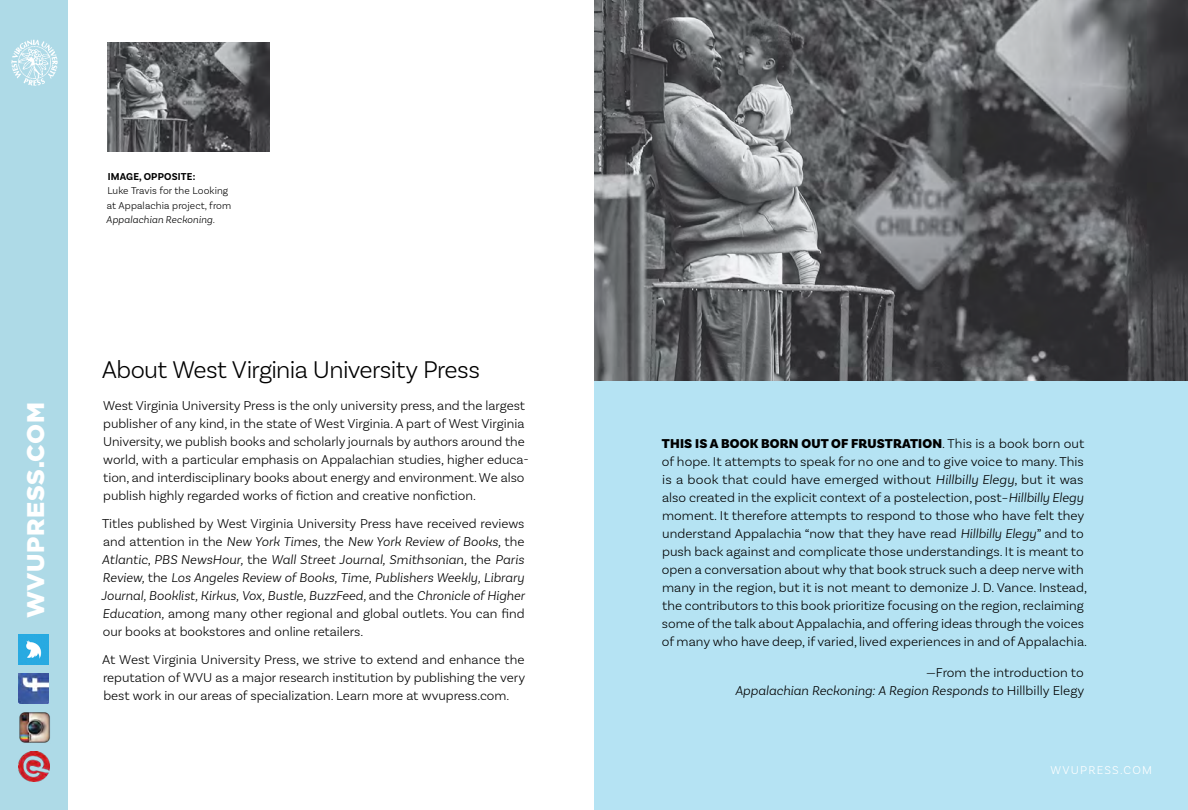
<style>
.page{position:relative;width:1188px;height:810px;background:#fff}
.page>*{position:absolute;margin:0;border:0;box-sizing:border-box;transform-origin:0 0}
.t1{font:300 25.5px "Basic Sans";letter-spacing:-.025em;color:#000}
.t2{font:900 24.15px "Gotham HTF";letter-spacing:.03em;color:#fff}
.t3{font:300 13.5px/18px "Basic Sans";color:#000}
.t4{font:italic 300 13.5px/18px "Basic Sans";color:#000;text-align:justify}
.t5{font:300 12px "Basic Sans";letter-spacing:.1em;color:#fff}
.t6{font:300 10.5px/14.4px "Basic Sans";letter-spacing:.01em;color:#000101}
.t7{font:italic 300 10.5px "Basic Sans";letter-spacing:.01em;color:#000101}
.t8{font:700 10.5px "Basic Sans";letter-spacing:.02em;color:#000101}
.s1{font-style:normal}
.s2{font-weight:900}
.s3{font-style:italic}
</style>
<div class="page">
<div style="left:594px;top:0;width:594px;height:810px;background:#b5e3f3"></div>
<img style="left:594px;top:0;width:594px;height:380px">
<div style="left:0;top:0;width:68px;height:810px;background:#aedae7"></div>
<img style="left:19px;top:751px;width:30px;height:31px">
<img style="left:19px;top:712px;width:31px;height:31px">
<img style="left:19px;top:674px;width:30px;height:30px">
<img style="left:19px;top:635px;width:29px;height:29px">
<img style="left:11px;top:39px;width:47px;height:47px">
<img style="left:108px;top:42px;width:162px;height:110px">
<h2 class="t2" style="left:22px;top:618px;width:218px;rotate:-90deg">WVUPRESS.COM</h2>
<p class="t8" style="left:108px;top:170px;width:89px">IMAGE, OPPOSITE:</p>
<p class="t6" style="left:107px;top:184px;width:126px">Luke Travis for the Looking at Appalachia project, from</p>
<p class="t7" style="left:106px;top:213px;width:110px">Appalachian Reckoning.</p>
<h1 class="t1" style="left:102px;top:354px;width:380px">About West Virginia University Press</h1>
<p class="t3" style="left:103px;top:397px;width:427px">West Virginia University Press is the only university press, and the largest publisher of any kind, in the state of West Virginia. A part of West Virginia University, we publish books and scholarly journals by authors around the world, with a particular emphasis on Appalachian studies, higher educa&shy;tion, and interdisciplinary books about energy and environment. We also publish highly regarded works of fiction and creative nonfiction.</p>
<p class="t4" style="left:101px;top:514px;width:425px"><span class="s1">Titles published by West Virginia University Press have received reviews and attention in the</span> New York Times, <span class="s1">the</span> New York Review of Books, <span class="s1">the </span>Atlantic<span class="s1">,</span> PBS NewsHour, <span class="s1">the</span> Wall Street Journal, Smithsonian, <span class="s1">the</span> Paris Review, <span class="s1">the</span> Los Angeles Review of Books, Time, Publishers Weekly, Library Journal, Booklist, Kirkus, Vox, Bustle, BuzzFeed, <span class="s1">and the</span> Chronicle of Higher Education, <span class="s1">among many other regional and global outlets. You can find our books at bookstores and online retailers.</span></p>
<p class="t3" style="left:102px;top:650px;width:424px;text-align:justify">At West Virginia University Press, we strive to extend and enhance the reputation of WVU as a major research institution by publishing the very best work in our areas of specialization. Learn more at wvupress.com.</p>
<p class="t3" style="left:662px;top:434px;width:427px"><span class="s2">THIS IS A BOOK BORN OUT OF FRUSTRATION</span>. This is a book born out of hope. It attempts to speak for no one and to give voice to many. This is a book that could have emerged without <span class="s3">Hillbilly Elegy</span>, but it was also created in the explicit context of a postelection, post–<span class="s3">Hillbilly Elegy </span>moment. It therefore attempts to respond to those who have felt they understand Appalachia “now that they have read <span class="s3">Hillbilly Elegy</span>” and to push back against and complicate those understandings. It is meant to open a conversation about why that book struck such a deep nerve with many in the region, but it is not meant to demonize J. D. Vance. Instead, the contributors to this book prioritize focusing on the region, reclaiming some of the talk about Appalachia, and offering ideas through the voices of many who have deep, if varied, lived experiences in and of Appalachia.</p>
<p class="t4" style="left:735px;top:663px;width:351px;text-align:right"><span class="s1">—From the introduction to<br></span>Appalachian Reckoning: A Region Responds to <span class="s1">Hillbilly Elegy</span></p>
<p class="t5" style="left:1051px;top:763px;width:103px">WVUPRESS.COM</p>
</div>
